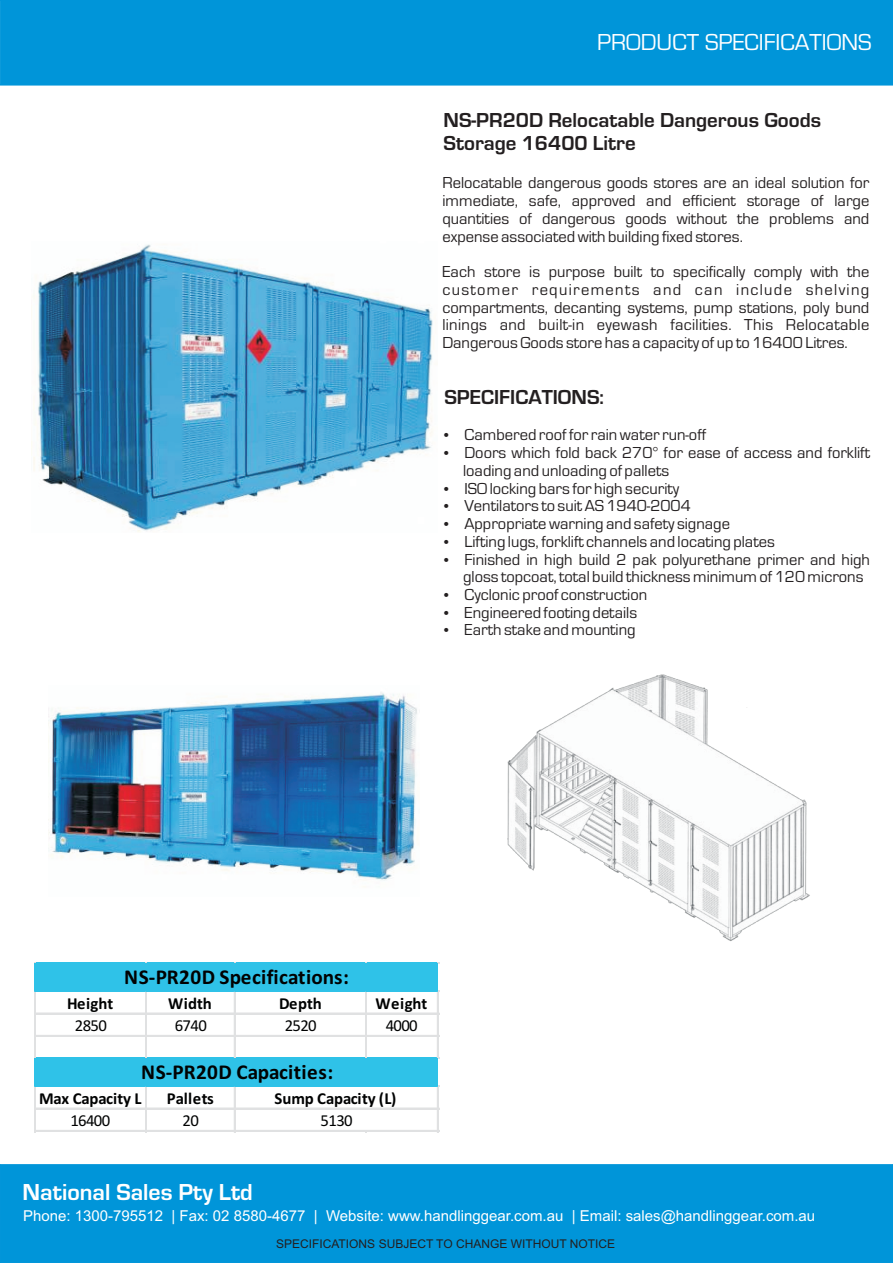
<style>
.page{position:relative;width:893px;height:1263px;background:#fff}
.page>*{position:absolute;margin:0;border:0;box-sizing:border-box;transform-origin:0 0}
.t1{font:24px "Eurostile";color:#fff}
.t2{font:700 24px "Eurostile";color:#fff}
.t3{font:700 21.3px "Calibri";letter-spacing:.02em;color:#010202}
.t4{font:700 21px/22.6px "Eurostile";color:#231f20}
.t5{font:700 16.8px "Calibri";color:#010202}
.t6{font:16.8px "Calibri";letter-spacing:-.04em;color:#010202}
.t7{font:16.5px/17.7px "Eurostile";color:#231f20;text-align:justify}
.t8{font:15px "Arial";color:#fff}
.t9{font:12px "Arial";color:#231f20}
</style>
<div class="page">
<div style="left:0;top:1164px;width:893px;height:99px;background:#0095d9"></div>
<div style="left:0;top:0;width:893px;height:85px;background:#0095d9"></div>
<img style="left:507px;top:674px;width:303px;height:267px">
<img style="left:31px;top:244px;width:402px;height:288px">
<img style="left:48px;top:692px;width:369px;height:195px">
<div style="left:35px;top:963px;width:403px;height:29px;background:#2fc2e8"></div>
<div style="left:35px;top:1058px;width:403px;height:29px;background:#2fc2e8"></div>
<hr style="left:34px;top:992px;width:1px;height:66px;background:#e0e1e2">
<hr style="left:35px;top:992px;width:1px;height:66px;background:#e0e1e2">
<hr style="left:437px;top:992px;width:1px;height:66px;background:#e0e1e2">
<hr style="left:145px;top:992px;width:1px;height:66px;background:#e0e1e2">
<hr style="left:146px;top:992px;width:1px;height:66px;background:#e0e1e2">
<hr style="left:234px;top:992px;width:1px;height:66px;background:#e0e1e2">
<hr style="left:365px;top:992px;width:2px;height:66px;background:#e0e1e2">
<hr style="left:34px;top:1087px;width:1px;height:45px;background:#e0e1e2">
<hr style="left:35px;top:1087px;width:1px;height:45px;background:#e0e1e2">
<hr style="left:145px;top:1087px;width:1px;height:45px;background:#e0e1e2">
<hr style="left:146px;top:1087px;width:1px;height:45px;background:#e0e1e2">
<hr style="left:234px;top:1087px;width:1px;height:45px;background:#e0e1e2">
<hr style="left:437px;top:1087px;width:1px;height:45px;background:#e0e1e2">
<hr style="left:35px;top:1013px;width:405px;height:1px;background:#e0e1e2">
<hr style="left:35px;top:1035px;width:405px;height:1px;background:#e0e1e2">
<hr style="left:35px;top:1108px;width:405px;height:1px;background:#e0e1e2">
<hr style="left:35px;top:1130px;width:405px;height:1px;background:#e0e1e2">
<h1 class="t1" style="left:597px;top:34px;width:276px">PRODUCT SPECIFICATIONS</h1>
<p class="t4" style="left:444px;top:111px;width:379px">NS-PR20D Relocatable Dangerous Goods<br>Storage 16400 Litre</p>
<p class="t7" style="left:442px;top:176px;width:428px">Relocatable dangerous goods stores are an ideal solution for immediate, safe, approved and efficient storage of large quantities of dangerous goods without the problems and expense associated with building fixed stores.</p>
<p class="t7" style="left:442px;top:264px;width:428px">Each store is purpose built to specifically comply with the customer requirements and can include shelving compartments, decanting systems, pump stations, poly bund linings and built-in eyewash facilities. This Relocatable Dangerous Goods store has a capacity of up to 16400 Litres.</p>
<p class="t4" style="left:444px;top:388px;width:161px">SPECIFICATIONS:</p>
<p class="t7" style="left:463px;top:428px;width:408px;text-align:left">Cambered roof for rain water run-off<br>Doors which fold back 270° for ease of access and forklift loading and unloading of pallets<br>ISO locking bars for high security<br>Ventilators to suit AS 1940-2004<br>Appropriate warning and safety signage<br>Lifting lugs, forklift channels and locating plates<br>Finished in high build 2 pak polyurethane primer and high gloss topcoat, total build thickness minimum of 120 microns Cyclonic proof construction<br>Engineered footing details<br>Earth stake and mounting</p>
<p class="t3" style="left:124px;top:968px;width:226px">NS-PR20D Specifications:</p>
<p class="t5" style="left:67px;top:996px;width:48px">Height</p>
<p class="t5" style="left:168px;top:996px;width:45px">Width</p>
<p class="t5" style="left:279px;top:996px;width:44px">Depth</p>
<p class="t5" style="left:376px;top:996px;width:53px">Weight</p>
<p class="t6" style="left:75px;top:1018px;width:34px">2850</p>
<p class="t6" style="left:175px;top:1018px;width:34px">6740</p>
<p class="t6" style="left:285px;top:1018px;width:34px">2520</p>
<p class="t6" style="left:386px;top:1018px;width:34px">4000</p>
<p class="t3" style="left:141px;top:1063px;width:194px">NS-PR20D Capacities:</p>
<p class="t5" style="left:275px;top:1091px;width:123px">Sump Capacity (L)</p>
<p class="t6" style="left:321px;top:1113px;width:34px">5130</p>
<p class="t5" style="left:39px;top:1091px;width:104px">Max Capacity L</p>
<p class="t5" style="left:167px;top:1091px;width:49px">Pallets</p>
<p class="t6" style="left:70px;top:1113px;width:41px">16400</p>
<p class="t6" style="left:183px;top:1113px;width:18px">20</p>
<h1 class="t2" style="left:23px;top:1184px;width:232px">National Sales Pty Ltd</h1>
<p class="t8" style="left:23px;top:1210px;width:794px">Phone: 1300-795512 | Fax: 02 8580-4677 | Website: www.handlinggear.com.au | Email: sales@handlinggear.com.au</p>
<p class="t9" style="left:276px;top:1240px;width:340px">SPECIFICATIONS SUBJECT TO CHANGE WITHOUT NOTICE</p>
</div>
